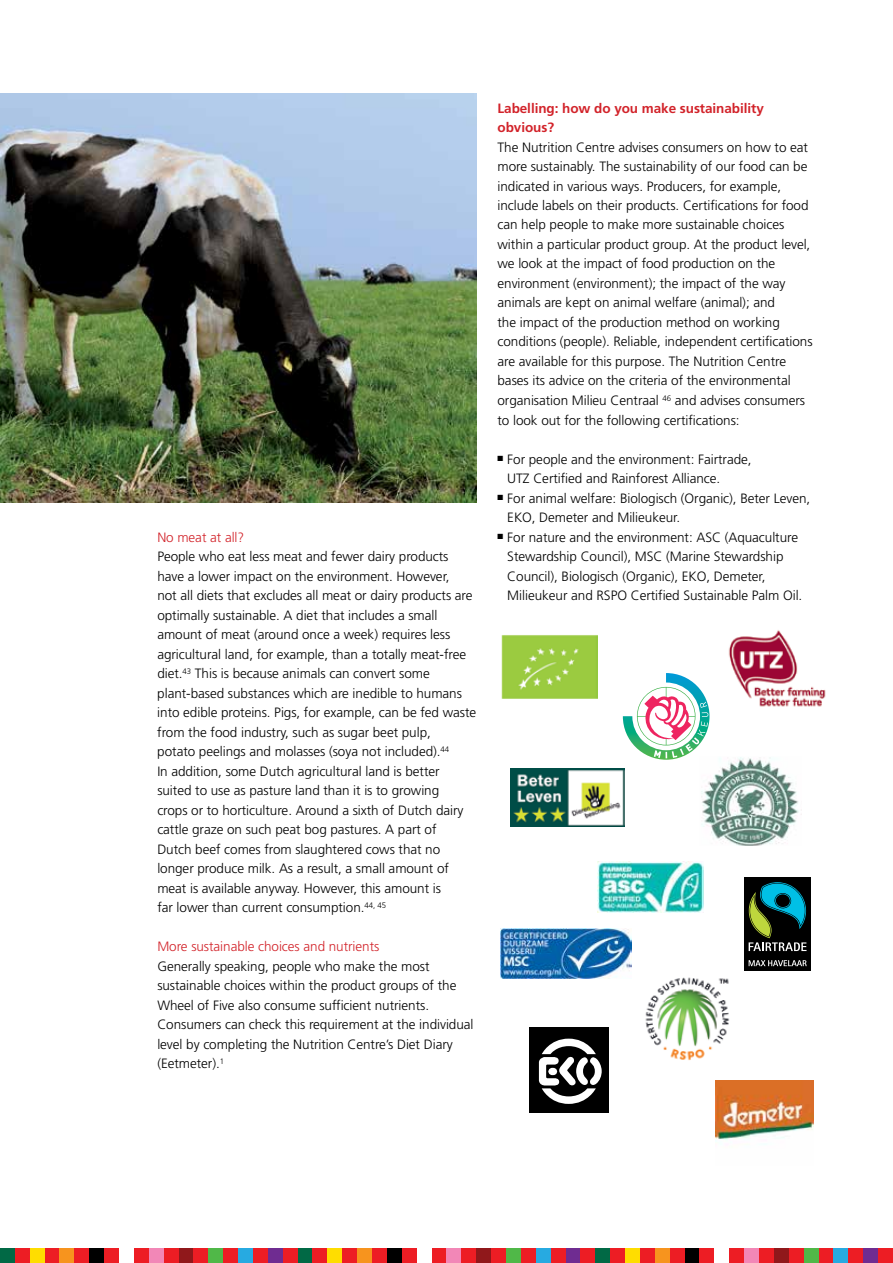
<style>
.page{position:relative;width:893px;height:1263px;background:#fff}
.page>*{position:absolute;margin:0;border:0;box-sizing:border-box;transform-origin:0 0}
.t1{font:300 13.5px/19.5px "Frutiger";letter-spacing:-.005em;color:#000}
.t2{font:300 13.5px "Frutiger";letter-spacing:-.005em;color:#d2232a}
.t3{font:700 13.5px/19.5px "Frutiger";letter-spacing:-.005em;color:#d2232a}
</style>
<div class="page">
<div style="left:0;top:1248px;width:15px;height:15px;background:#016945"></div>
<div style="left:15px;top:1248px;width:15px;height:15px;background:#ed1d24"></div>
<div style="left:30px;top:1248px;width:15px;height:15px;background:#fd0"></div>
<div style="left:45px;top:1248px;width:15px;height:15px;background:#ed1d24"></div>
<div style="left:60px;top:1248px;width:14px;height:15px;background:#f7941e"></div>
<div style="left:74px;top:1248px;width:15px;height:15px;background:#ed1d24"></div>
<div style="left:89px;top:1248px;width:15px;height:15px;background:#000"></div>
<div style="left:104px;top:1248px;width:15px;height:15px;background:#ed1d24"></div>
<div style="left:134px;top:1248px;width:15px;height:15px;background:#ed1d24"></div>
<div style="left:149px;top:1248px;width:15px;height:15px;background:#f287b7"></div>
<div style="left:164px;top:1248px;width:15px;height:15px;background:#ed1d24"></div>
<div style="left:179px;top:1248px;width:14px;height:15px;background:#90181b"></div>
<div style="left:193px;top:1248px;width:15px;height:15px;background:#ed1d24"></div>
<div style="left:208px;top:1248px;width:15px;height:15px;background:#50b848"></div>
<div style="left:223px;top:1248px;width:15px;height:15px;background:#ed1d24"></div>
<div style="left:238px;top:1248px;width:15px;height:15px;background:#27aae1"></div>
<div style="left:253px;top:1248px;width:15px;height:15px;background:#ed1d24"></div>
<div style="left:268px;top:1248px;width:15px;height:15px;background:#6f2c91"></div>
<div style="left:283px;top:1248px;width:15px;height:15px;background:#ed1d24"></div>
<div style="left:298px;top:1248px;width:15px;height:15px;background:#016945"></div>
<div style="left:313px;top:1248px;width:14px;height:15px;background:#ed1d24"></div>
<div style="left:327px;top:1248px;width:15px;height:15px;background:#fd0"></div>
<div style="left:342px;top:1248px;width:15px;height:15px;background:#ed1d24"></div>
<div style="left:357px;top:1248px;width:15px;height:15px;background:#f7941e"></div>
<div style="left:372px;top:1248px;width:15px;height:15px;background:#ed1d24"></div>
<div style="left:387px;top:1248px;width:15px;height:15px;background:#000"></div>
<div style="left:402px;top:1248px;width:15px;height:15px;background:#ed1d24"></div>
<div style="left:432px;top:1248px;width:14px;height:15px;background:#ed1d24"></div>
<div style="left:446px;top:1248px;width:15px;height:15px;background:#f287b7"></div>
<div style="left:461px;top:1248px;width:15px;height:15px;background:#ed1d24"></div>
<div style="left:476px;top:1248px;width:15px;height:15px;background:#90181b"></div>
<div style="left:491px;top:1248px;width:15px;height:15px;background:#ed1d24"></div>
<div style="left:506px;top:1248px;width:15px;height:15px;background:#50b848"></div>
<div style="left:521px;top:1248px;width:15px;height:15px;background:#ed1d24"></div>
<div style="left:536px;top:1248px;width:15px;height:15px;background:#27aae1"></div>
<div style="left:551px;top:1248px;width:15px;height:15px;background:#ed1d24"></div>
<div style="left:566px;top:1248px;width:14px;height:15px;background:#6f2c91"></div>
<div style="left:580px;top:1248px;width:15px;height:15px;background:#ed1d24"></div>
<div style="left:595px;top:1248px;width:15px;height:15px;background:#016945"></div>
<div style="left:610px;top:1248px;width:15px;height:15px;background:#ed1d24"></div>
<div style="left:625px;top:1248px;width:15px;height:15px;background:#fd0"></div>
<div style="left:640px;top:1248px;width:15px;height:15px;background:#ed1d24"></div>
<div style="left:655px;top:1248px;width:15px;height:15px;background:#f7941e"></div>
<div style="left:670px;top:1248px;width:15px;height:15px;background:#ed1d24"></div>
<div style="left:685px;top:1248px;width:14px;height:15px;background:#000"></div>
<div style="left:699px;top:1248px;width:15px;height:15px;background:#ed1d24"></div>
<div style="left:729px;top:1248px;width:15px;height:15px;background:#ed1d24"></div>
<div style="left:744px;top:1248px;width:15px;height:15px;background:#f287b7"></div>
<div style="left:759px;top:1248px;width:15px;height:15px;background:#ed1d24"></div>
<div style="left:774px;top:1248px;width:15px;height:15px;background:#90181b"></div>
<div style="left:789px;top:1248px;width:15px;height:15px;background:#ed1d24"></div>
<div style="left:804px;top:1248px;width:14px;height:15px;background:#50b848"></div>
<div style="left:818px;top:1248px;width:15px;height:15px;background:#ed1d24"></div>
<div style="left:833px;top:1248px;width:15px;height:15px;background:#27aae1"></div>
<div style="left:848px;top:1248px;width:15px;height:15px;background:#ed1d24"></div>
<div style="left:863px;top:1248px;width:15px;height:15px;background:#6f2c91"></div>
<div style="left:878px;top:1248px;width:15px;height:15px;background:#ed1d24"></div>
<img style="left:0;top:93px;width:476px;height:409px">
<img style="left:502px;top:635px;width:96px;height:64px">
<div style="left:530px;top:1028px;width:78px;height:85px;background:#000"></div>
<svg style="left:539px;top:1039px;width:63px;height:65px"></svg>
<img style="left:715px;top:1080px;width:99px;height:65px">
<img style="left:511px;top:768px;width:113px;height:58px">
<svg style="left:623px;top:673px;width:86px;height:87px"></svg>
<img style="left:500px;top:928px;width:131px;height:50px">
<img style="left:728px;top:630px;width:98px;height:77px">
<div style="left:744px;top:877px;width:67px;height:78px;background:#000"></div>
<div style="left:744px;top:956px;width:67px;height:14px;background:#000"></div>
<svg style="left:749px;top:960px;width:58px;height:6px"></svg>
<svg style="left:749px;top:882px;width:57px;height:69px"></svg>
<img style="left:699px;top:756px;width:100px;height:90px">
<img style="left:645px;top:977px;width:85px;height:84px">
<img style="left:597px;top:861px;width:106px;height:51px">
<p class="t2" style="left:157px;top:529px;width:88px">No meat at all?</p>
<p class="t1" style="left:157px;top:547px;width:320px">People who eat less meat and fewer dairy products have a lower impact on the environment. However,<br>not all diets that excludes all meat or dairy products are optimally sustainable. A diet that includes a small amount of meat (around once a week) requires less agricultural land, for example, than a totally meat-free diet.<sup>43</sup> This is because animals can convert some plant-based substances which are inedible to humans into edible proteins. Pigs, for example, can be fed waste from the food industry, such as sugar beet pulp,<br>potato peelings and molasses (soya not included).<sup>44<br></sup>In addition, some Dutch agricultural land is better suited to use as pasture land than it is to growing<br>crops or to horticulture. Around a sixth of Dutch dairy cattle graze on such peat bog pastures. A part of<br>Dutch beef comes from slaughtered cows that no longer produce milk. As a result, a small amount of meat is available anyway. However, this amount is<br>far lower than current consumption.<sup>44,</sup> <sup>45</sup></p>
<p class="t2" style="left:157px;top:939px;width:224px">More sustainable choices and nutrients</p>
<p class="t1" style="left:157px;top:956px;width:318px">Generally speaking, people who make the most sustainable choices within the product groups of the Wheel of Five also consume sufficient nutrients.<br>Consumers can check this requirement at the individual level by completing the Nutrition Centre’s Diet Diary (Eetmeter).<sup>1</sup></p>
<p class="t3" style="left:497px;top:98px;width:268px">Labelling: how do you make sustainability obvious?</p>
<p class="t1" style="left:497px;top:137px;width:317px">The Nutrition Centre advises consumers on how to eat more sustainably. The sustainability of our food can be indicated in various ways. Producers, for example, include labels on their products. Certifications for food can help people to make more sustainable choices within a particular product group. At the product level, we look at the impact of food production on the environment (environment); the impact of the way animals are kept on animal welfare (animal); and<br>the impact of the production method on working conditions (people). Reliable, independent certifications are available for this purpose. The Nutrition Centre bases its advice on the criteria of the environmental organisation Milieu Centraal <sup>46</sup> and advises consumers to look out for the following certifications:</p>
<p class="t1" style="left:507px;top:449px;width:246px;text-indent:-10px">■ For people and the environment: Fairtrade,<br>UTZ Certified and Rainforest Alliance.</p>
<p class="t1" style="left:507px;top:488px;width:304px;text-indent:-10px">■ For animal welfare: Biologisch (Organic), Beter Leven,<br>EKO, Demeter and Milieukeur.</p>
<p class="t1" style="left:507px;top:527px;width:297px;text-indent:-10px">■ For nature and the environment: ASC (Aquaculture Stewardship Council), MSC (Marine Stewardship Council), Biologisch (Organic), EKO, Demeter, Milieukeur and RSPO Certified Sustainable Palm Oil.</p>
</div>
